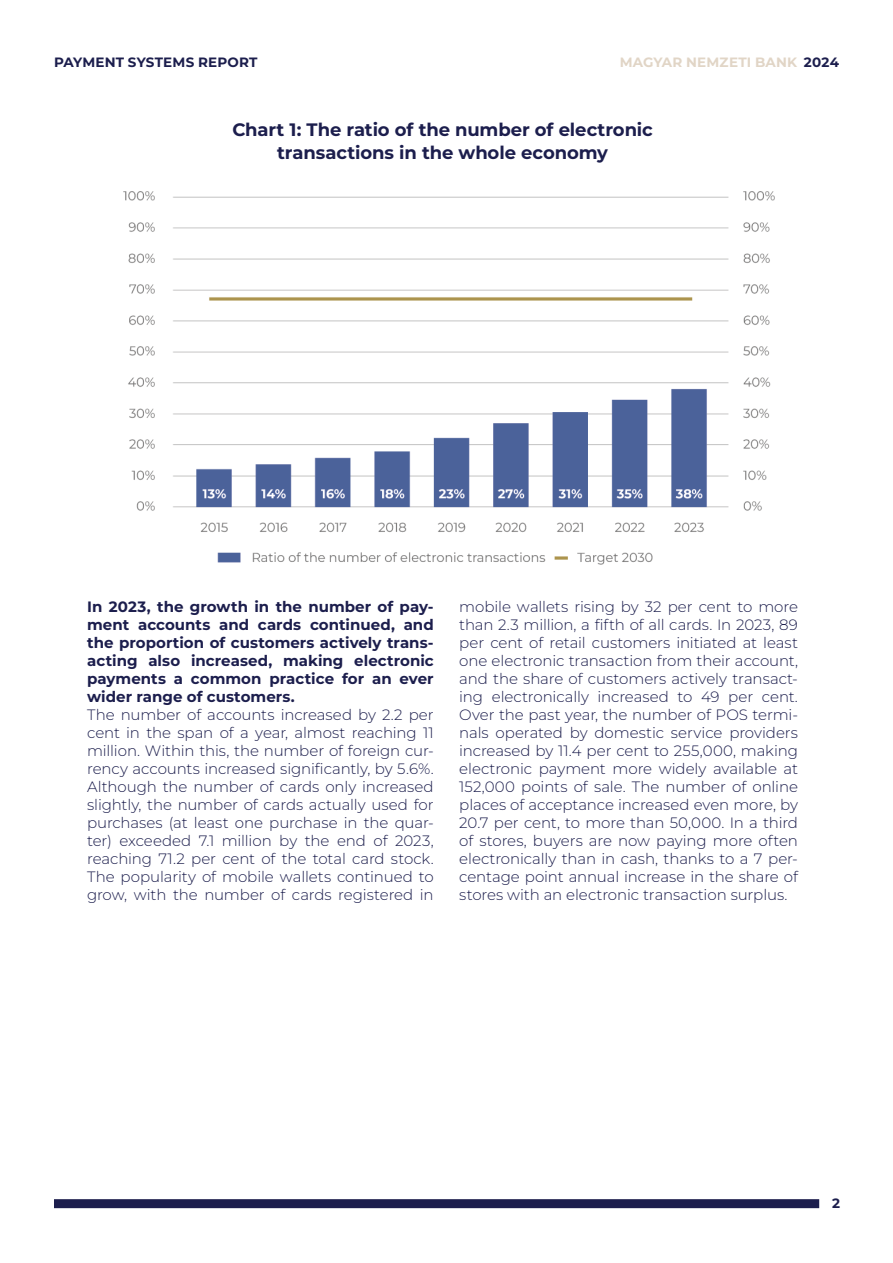
<style>
.page{position:relative;width:893px;height:1263px;background:#fff}
.page>*{position:absolute;margin:0;border:0;box-sizing:border-box;transform-origin:0 0}
.t1{font:700 18px/22.2px "Montserrat";letter-spacing:-.005em;color:#1c1e4d;text-align:center}
.t2{font:300 15px/18px "Montserrat";letter-spacing:-.005em;color:#1c1e4d;text-align:justify}
.t3{font:700 15px/18px "Montserrat";color:#1c1e4d;text-align:justify}
.t4{font:700 13.5px "Montserrat";letter-spacing:.015em;color:#1c1e4d}
.t5{font:700 13.5px "Montserrat";letter-spacing:.015em;color:#e1d5c6}
.s1{color:#1c1e4d}
</style>
<div class="page">
<div style="left:54px;top:1199px;width:765px;height:9px;background:#1c1e4d"></div>
<img style="left:123px;top:191px;width:652px;height:374px">
<p class="t4" style="left:54px;top:53px;width:205px">PAYMENT SYSTEMS REPORT</p>
<p class="t5" style="left:620px;top:53px;width:221px">MAGYAR NEMZETI BANK <span class="s1">2024</span></p>
<p class="t1" style="left:232px;top:119px;width:422px">Chart 1: The ratio of the number of electronic transactions in the whole economy</p>
<p class="t3" style="left:87px;top:597px;width:348px">In 2023, the growth in the number of pay&shy;ment accounts and cards continued, and the proportion of customers actively trans&shy;acting also increased, making electronic payments a common practice for an ever wider range of customers.</p>
<p class="t2" style="left:87px;top:705px;width:348px">The number of accounts increased by 2.2 per cent in the span of a year, almost reaching 11 million. Within this, the number of foreign cur&shy;rency accounts increased significantly, by 5.6%.<br>Although the number of cards only increased slightly, the number of cards actually used for purchases (at least one purchase in the quar&shy;ter) exceeded 7.1 million by the end of 2023, reaching 71.2 per cent of the total card stock.<br>The popularity of mobile wallets continued to grow, with the number of cards registered in</p>
<p class="t2" style="left:459px;top:597px;width:340px">mobile wallets rising by 32 per cent to more than 2.3 million, a fifth of all cards. In 2023, 89 per cent of retail customers initiated at least one electronic transaction from their account, and the share of customers actively transact&shy;ing electronically increased to 49 per cent.<br>Over the past year, the number of POS termi&shy;nals operated by domestic service providers increased by 11.4 per cent to 255,000, making electronic payment more widely available at 152,000 points of sale. The number of online places of acceptance increased even more, by 20.7 per cent, to more than 50,000. In a third of stores, buyers are now paying more often electronically than in cash, thanks to a 7 per&shy;centage point annual increase in the share of stores with an electronic transaction surplus.</p>
<p class="t4" style="left:832px;top:1194px;width:9px">2</p>
</div>
